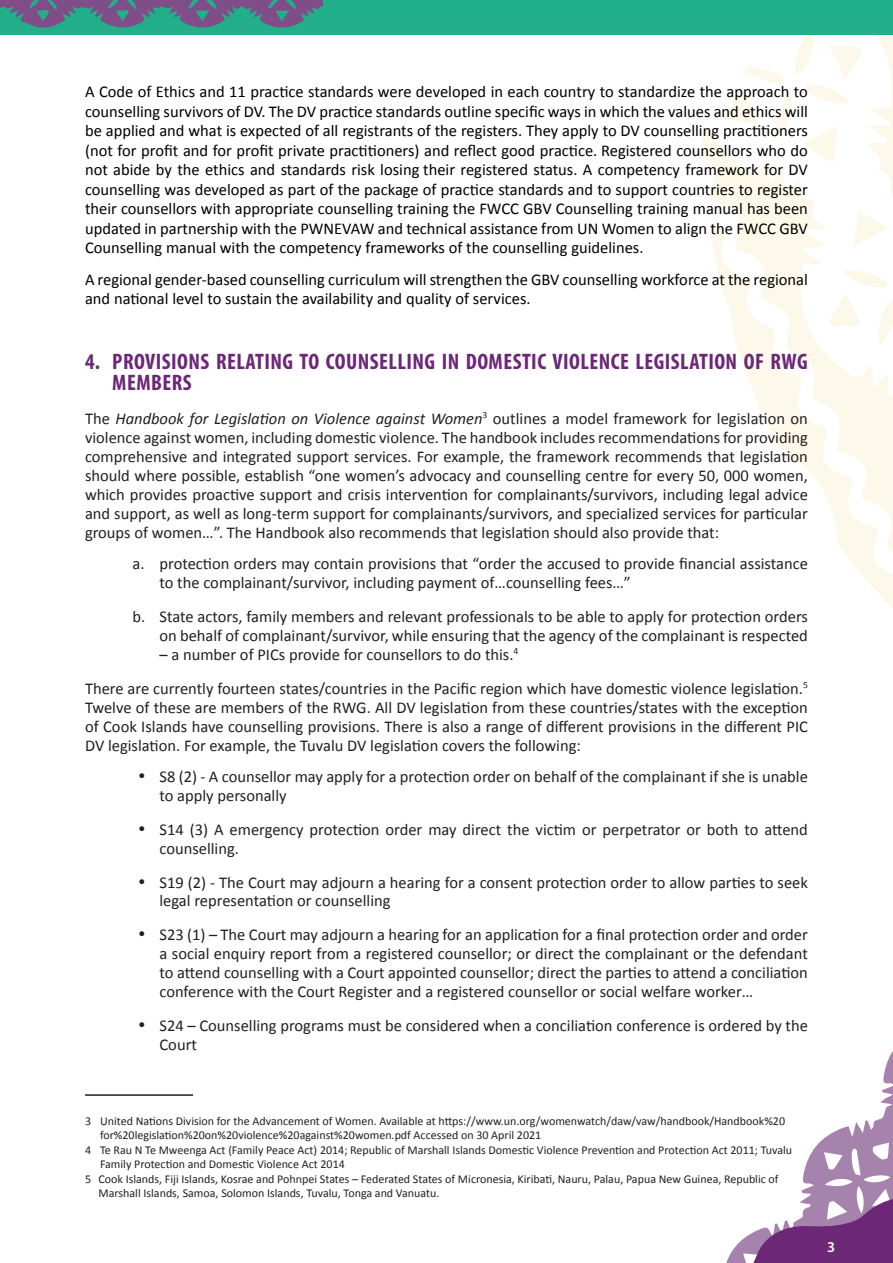
<style>
.page{position:relative;width:893px;height:1263px;background:#fff}
.page>*{position:absolute;margin:0;border:0;box-sizing:border-box;transform-origin:0 0}
.t1{font:700 condensed 22.5px/21px "Myriad Pro";letter-spacing:.02em;color:#6c2777}
.t2{font:16.5px/18.9px "Calibri";color:#231f20}
.t3{font:16.5px/19.5px "Calibri";color:#000;text-align:justify}
.t4{font:600 15px "Myriad Pro";color:#fff}
.t5{font:12px/14.4px "Calibri";color:#231f20}
.s1{font-style:italic}
</style>
<div class="page">
<svg style="left:726px;top:1051px;width:167px;height:212px"></svg>
<svg style="left:702px;top:34px;width:191px;height:575px"></svg>
<svg style="left:750px;top:1198px;width:143px;height:65px"></svg>
<hr style="left:0;top:0;width:1px;height:34px;background:#22af89">
<div style="left:1px;top:0;width:892px;height:34px;background:#21af89"></div>
<svg style="left:0;top:0;width:322px;height:28px"></svg>
<hr style="left:85px;top:1094px;width:108px;height:2px;background:#231f20">
<p class="t3" style="left:85px;top:82px;width:724px">A Code of Ethics and 11 practice standards were developed in each country to standardize the approach to counselling survivors of DV. The DV practice standards outline specific ways in which the values and ethics will be applied and what is expected of all registrants of the registers. They apply to DV counselling practitioners (not for profit and for profit private practitioners) and reflect good practice. Registered counsellors who do not abide by the ethics and standards risk losing their registered status. A competency framework for DV counselling was developed as part of the package of practice standards and to support countries to register their counsellors with appropriate counselling training the FWCC GBV Counselling training manual has been updated in partnership with the PWNEVAW and technical assistance from UN Women to align the FWCC GBV Counselling manual with the competency frameworks of the counselling guidelines.</p>
<p class="t3" style="left:85px;top:270px;width:724px">A regional gender-based counselling curriculum will strengthen the GBV counselling workforce at the regional and national level to sustain the availability and quality of services.</p>
<p class="t1" style="left:112px;top:350px;width:697px;text-indent:-27px">4. PROVISIONS RELATING TO COUNSELLING IN DOMESTIC VIOLENCE LEGISLATION OF RWG<br>MEMBERS</p>
<p class="t2" style="left:85px;top:409px;width:724px;text-align:justify">The <span class="s1">Handbook for Legislation on Violence against Women</span><sup>3</sup> outlines a model framework for legislation on violence against women, including domestic violence. The handbook includes recommendations for providing comprehensive and integrated support services. For example, the framework recommends that legislation should where possible, establish “one women’s advocacy and counselling centre for every 50, 000 women, which provides proactive support and crisis intervention for complainants/survivors, including legal advice and support, as well as long-term support for complainants/survivors, and specialized services for particular groups of women…”. The Handbook also recommends that legislation should also provide that:</p>
<p class="t2" style="left:160px;top:554px;width:650px;text-indent:-27px">a. protection orders may contain provisions that “order the accused to provide financial assistance to the complainant/survivor, including payment of…counselling fees…”</p>
<p class="t2" style="left:133px;top:607px;width:677px;text-align:right">b. State actors, family members and relevant professionals to be able to apply for protection orders on behalf of complainant/survivor, while ensuring that the agency of the complainant is respected</p>
<p class="t2" style="left:160px;top:645px;width:360px">– a number of PICs provide for counsellors to do this.<sup>4</sup></p>
<p class="t2" style="left:85px;top:679px;width:724px;text-align:justify">There are currently fourteen states/countries in the Pacific region which have domestic violence legislation.<sup>5<br></sup>Twelve of these are members of the RWG. All DV legislation from these countries/states with the exception of Cook Islands have counselling provisions. There is also a range of different provisions in the different PIC DV legislation. For example, the Tuvalu DV legislation covers the following:</p>
<p class="t2" style="left:160px;top:767px;width:650px;text-indent:-21px">• S8 (2) - A counsellor may apply for a protection order on behalf of the complainant if she is unable to apply personally</p>
<p class="t2" style="left:160px;top:820px;width:650px;text-indent:-21px">• S14 (3) A emergency protection order may direct the victim or perpetrator or both to attend counselling.</p>
<p class="t2" style="left:160px;top:872px;width:650px;text-indent:-21px">• S19 (2) - The Court may adjourn a hearing for a consent protection order to allow parties to seek legal representation or counselling</p>
<p class="t2" style="left:160px;top:925px;width:650px;text-align:justify;text-indent:-21px">• S23 (1) – The Court may adjourn a hearing for an application for a final protection order and order a social enquiry report from a registered counsellor; or direct the complainant or the defendant to attend counselling with a Court appointed counsellor; direct the parties to attend a conciliation conference with the Court Register and a registered counsellor or social welfare worker…</p>
<p class="t2" style="left:160px;top:1016px;width:650px;text-indent:-21px">• S24 – Counselling programs must be considered when a conciliation conference is ordered by the<br>Court</p>
<p class="t5" style="left:100px;top:1114px;width:686px;text-indent:-15px">3 United Nations Division for the Advancement of Women. Available at https://www.un.org/womenwatch/daw/vaw/handbook/Handbook%20 for%20legislation%20on%20violence%20against%20women.pdf Accessed on 30 April 2021</p>
<p class="t5" style="left:100px;top:1143px;width:694px;text-indent:-15px">4 Te Rau N Te Mweenga Act (Family Peace Act) 2014; Republic of Marshall Islands Domestic Violence Prevention and Protection Act 2011; Tuvalu<br>Family Protection and Domestic Violence Act 2014</p>
<p class="t5" style="left:99px;top:1171px;width:681px;text-indent:-14px">5 Cook Islands, Fiji Islands, Kosrae and Pohnpei States – Federated States of Micronesia, Kiribati, Nauru, Palau, Papua New Guinea, Republic of<br>Marshall Islands, Samoa, Solomon Islands, Tuvalu, Tonga and Vanuatu.</p>
<p class="t4" style="left:827px;top:1237px;width:10px">3</p>
</div>
